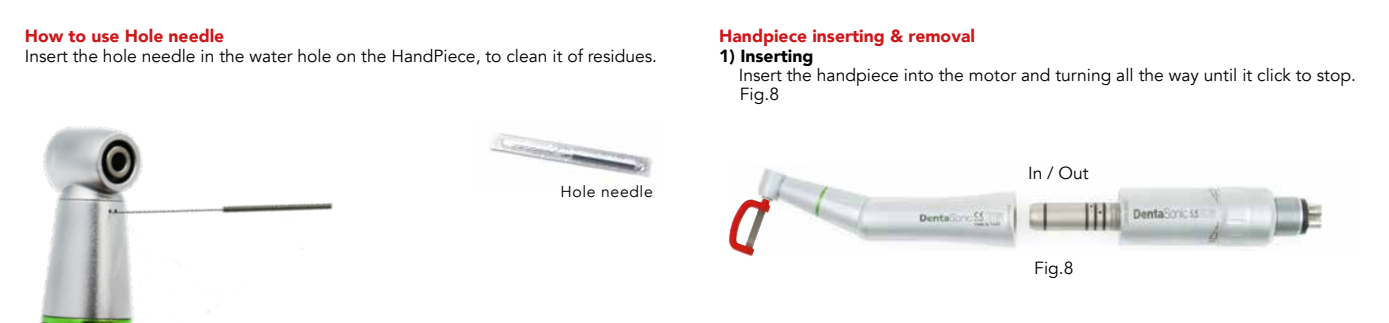
<style>
.page{position:relative;width:1389px;height:323px;background:#fff}
.page>*{position:absolute;margin:0;border:0;box-sizing:border-box;transform-origin:0 0}
.t1{font:17.5px/19.2px "Avenir";color:#000}
.t2{font:900 17.5px "Avenir";color:#cd1719}
.t3{font:900 17.5px "Avenir";color:#000}
.t4{font:15.75px "Avenir";letter-spacing:.04em;color:#000}
</style>
<div class="page">
<img style="left:489px;top:133px;width:164px;height:45px">
<img style="left:40px;top:126px;width:293px;height:196px">
<img style="left:728px;top:168px;width:594px;height:80px">
<img style="left:729px;top:198px;width:41px;height:58px">
<p class="t2" style="left:25px;top:21px;width:201px">How to use Hole needle</p>
<p class="t1" style="left:25px;top:46px;width:634px">Insert the hole needle in the water hole on the HandPiece, to clean it of residues.</p>
<p class="t4" style="left:560px;top:182px;width:94px">Hole needle</p>
<p class="t2" style="left:719px;top:21px;width:257px">Handpiece inserting &amp; removal</p>
<p class="t3" style="left:719px;top:40px;width:96px">1) Inserting</p>
<p class="t1" style="left:739px;top:65px;width:619px">Insert the handpiece into the motor and turning all the way until it click to stop.<br>Fig.8</p>
<p class="t1" style="left:1028px;top:163px;width:62px">In / Out</p>
<p class="t1" style="left:1034px;top:258px;width:41px">Fig.8</p>
</div>
